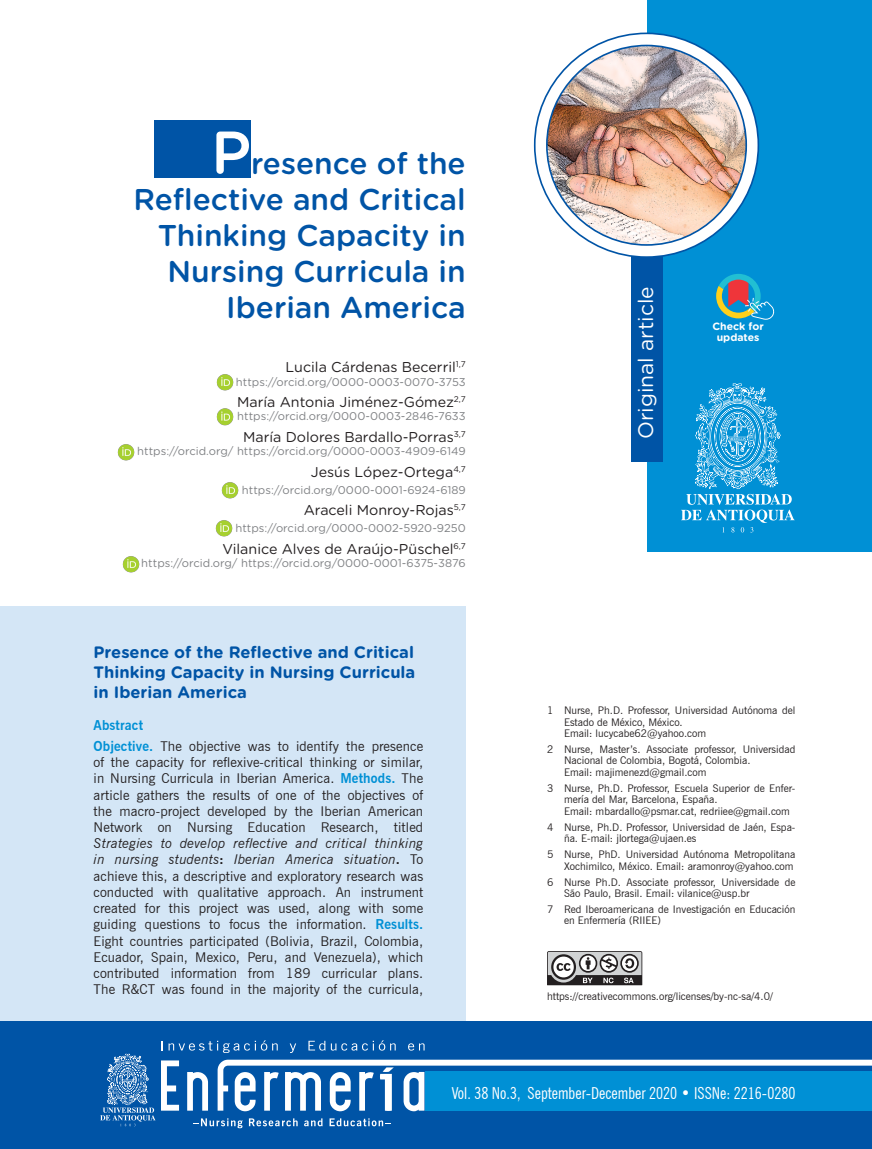
<style>
.page{position:relative;width:872px;height:1149px;background:#fff}
.page>*{position:absolute;margin:0;border:0;box-sizing:border-box;transform-origin:0 0}
.t1{font:500 30px/36px "Gotham Rounded";color:#0054a6;text-align:right}
.t2{font:21px "Gotham Rounded";color:#fff}
.t3{font:700 16.5px/19.8px "Gotham Rounded";color:#0054a6;text-align:justify}
.t4{font:condensed 16.5px "News Gothic BT";color:#fff}
.t5{font:14.25px "Gotham Rounded";color:#231f20}
.t6{font:13.5px/16.2px "News Gothic BT";letter-spacing:.01em;color:#231f20;text-align:justify}
.t7{font:11.25px "Gotham Rounded";color:#808285}
.t8{font:10.5px/11.6px "News Gothic BT";color:#231f20}
.t9{font:700 10.5px/10.5px "Gotham Rounded";color:#fff;text-align:center}
.s1{font-size:60px;color:#fff}
.s2{font-weight:700;color:#0090d5}
.s3{font-style:italic}
.s4{font-weight:700}
</style>
<div class="page">
<div style="left:646px;top:0;width:226px;height:552px;background:#0090d5"></div>
<div style="left:0;top:606px;width:466px;height:542px;background:#d4e6f6"></div>
<div style="left:0;top:1020px;width:872px;height:128px;background:#0054a6"></div>
<svg style="left:681px;top:383px;width:113px;height:149px"></svg>
<div style="left:630px;top:225px;width:32px;height:236px;background:#0054a6"></div>
<img style="left:534px;top:33px;width:225px;height:225px">
<svg style="left:161px;top:1041px;width:2px;height:9px"></svg>
<svg style="left:169px;top:1040px;width:109px;height:12px"></svg>
<svg style="left:290px;top:1043px;width:6px;height:9px"></svg>
<svg style="left:308px;top:1040px;width:17px;height:10px"></svg>
<svg style="left:331px;top:1040px;width:65px;height:10px"></svg>
<svg style="left:408px;top:1043px;width:16px;height:7px"></svg>
<svg style="left:100px;top:1053px;width:55px;height:72px"></svg>
<svg style="left:194px;top:1118px;width:48px;height:9px"></svg>
<svg style="left:249px;top:1118px;width:49px;height:7px"></svg>
<svg style="left:304px;top:1118px;width:18px;height:7px"></svg>
<svg style="left:329px;top:1118px;width:61px;height:7px"></svg>
<svg style="left:161px;top:1060px;width:18px;height:50px"></svg>
<svg style="left:187px;top:1072px;width:21px;height:38px"></svg>
<svg style="left:218px;top:1059px;width:654px;height:51px"></svg>
<div style="left:424px;top:1071px;width:448px;height:39px;background:#0090d5"></div>
<div style="left:155px;top:119px;width:96px;height:58px;background:#0054a6"></div>
<img style="left:216px;top:374px;width:17px;height:16px">
<img style="left:216px;top:408px;width:18px;height:17px">
<img style="left:117px;top:444px;width:18px;height:16px">
<img style="left:221px;top:482px;width:18px;height:17px">
<img style="left:215px;top:520px;width:18px;height:17px">
<img style="left:122px;top:556px;width:18px;height:16px">
<svg style="left:547px;top:951px;width:95px;height:33px"></svg>
<svg style="left:716px;top:274px;width:58px;height:46px"></svg>
<h1 class="t1" style="left:133px;top:144px;width:334px"><span class="s1">P</span>resence of the<br>Reflective and Critical<br>Thinking Capacity in<br>Nursing Curricula in<br>Iberian America</h1>
<p class="t5" style="left:285px;top:357px;width:182px">Lucila Cárdenas Becerril<sup>1,7</sup></p>
<p class="t7" style="left:236px;top:374px;width:231px">https://orcid.org/0000-0003-0070-3753</p>
<p class="t5" style="left:237px;top:392px;width:230px">María Antonia Jiménez-Gómez<sup>2,7</sup></p>
<p class="t7" style="left:237px;top:408px;width:230px">https://orcid.org/0000-0003-2846-7633</p>
<p class="t5" style="left:243px;top:427px;width:224px">María Dolores Bardallo-Porras<sup>3,7</sup></p>
<p class="t7" style="left:137px;top:443px;width:330px">https://orcid.org/ https://orcid.org/0000-0003-4909-6149</p>
<p class="t5" style="left:311px;top:461px;width:156px">Jesús López-Ortega<sup>4,7</sup></p>
<p class="t7" style="left:242px;top:482px;width:225px">https://orcid.org/0000-0001-6924-6189</p>
<p class="t5" style="left:304px;top:500px;width:163px">Araceli Monroy-Rojas<sup>5,7</sup></p>
<p class="t7" style="left:235px;top:520px;width:232px">https://orcid.org/0000-0002-5920-9250</p>
<p class="t5" style="left:222px;top:538px;width:245px">Vilanice Alves de Araújo-Püschel<sup>6,7</sup></p>
<p class="t7" style="left:141px;top:555px;width:326px">https://orcid.org/ https://orcid.org/0000-0001-6375-3876</p>
<p class="t3" style="left:94px;top:641px;width:323px">Presence of the Reflective and Critical Thinking Capacity in Nursing Curricula in Iberian America</p>
<p class="t6" style="left:94px;top:714px;width:331px;line-height:20.5px"><span class="s2">Abstract<br>Objective.</span> The objective was to identify the presence</p>
<p class="t6" style="left:94px;top:753px;width:331px">of the capacity for reflexive-critical thinking or similar, in Nursing Curricula in Iberian America. <span class="s2">Methods.</span> The article gathers the results of one of the objectives of the macro-project developed by the Iberian American Network on Nursing Education Research, titled</p>
<p class="t6" style="left:94px;top:834px;width:331px"><span class="s3">Strategies to develop reflective and critical thinking in nursing students</span><span class="s4">:</span> <span class="s3">Iberian America situation</span><span class="s4">.</span> To achieve this, a descriptive and exploratory research was conducted with qualitative approach. An instrument created for this project was used, along with some guiding questions to focus the information. <span class="s2">Results.<br></span>Eight countries participated (Bolivia, Brazil, Colombia, Ecuador, Spain, Mexico, Peru, and Venezuela), which contributed information from 189 curricular plans.<br>The R&amp;CT was found in the majority of the curricula,</p>
<h2 class="t2" style="left:631px;top:439px;width:154px;rotate:-90deg">Original article</h2>
<p class="t9" style="left:712px;top:320px;width:53px">Check for updates</p>
<p class="t8" style="left:564px;top:704px;width:233px;text-indent:-17px">1 Nurse, Ph.D. Professor, Universidad Autónoma del<br>Estado de México, México.<br>Email: lucycabe62@yahoo.com</p>
<p class="t8" style="left:564px;top:743px;width:233px;text-indent:-17px">2 Nurse, Master’s. Associate professor, Universidad<br>Nacional de Colombia, Bogotá, Colombia.<br>Email: majimenezd@gmail.com</p>
<p class="t8" style="left:564px;top:782px;width:233px;text-indent:-17px">3 Nurse, Ph.D. Professor, Escuela Superior de Enfer&shy;mería del Mar, Barcelona, España.<br>Email: mbardallo@psmar.cat, redriiee@gmail.com</p>
<p class="t8" style="left:564px;top:821px;width:233px;text-indent:-17px">4 Nurse, Ph.D. Professor, Universidad de Jaén, Espa&shy;ña. E-mail: jlortega@ujaen.es</p>
<p class="t8" style="left:547px;top:848px;width:250px;text-align:right">5 Nurse, PhD. Universidad Autónoma Metropolitana<br>Xochimilco, México. Email: aramonroy@yahoo.com</p>
<p class="t8" style="left:564px;top:875px;width:233px;text-indent:-17px">6 Nurse Ph.D. Associate professor, Universidade de<br>São Paulo, Brasil. Email: vilanice@usp.br</p>
<p class="t8" style="left:564px;top:903px;width:233px;text-indent:-17px">7 Red Iberoamericana de Investigación en Educación en Enfermería (RIIEE)</p>
<p class="t8" style="left:547px;top:990px;width:227px">https://creativecommons.org/licenses/by-nc-sa/4.0/</p>
<p class="t4" style="left:452px;top:1083px;width:345px">Vol. 38 No.3, September-December 2020 • ISSNe: 2216-0280</p>
</div>
